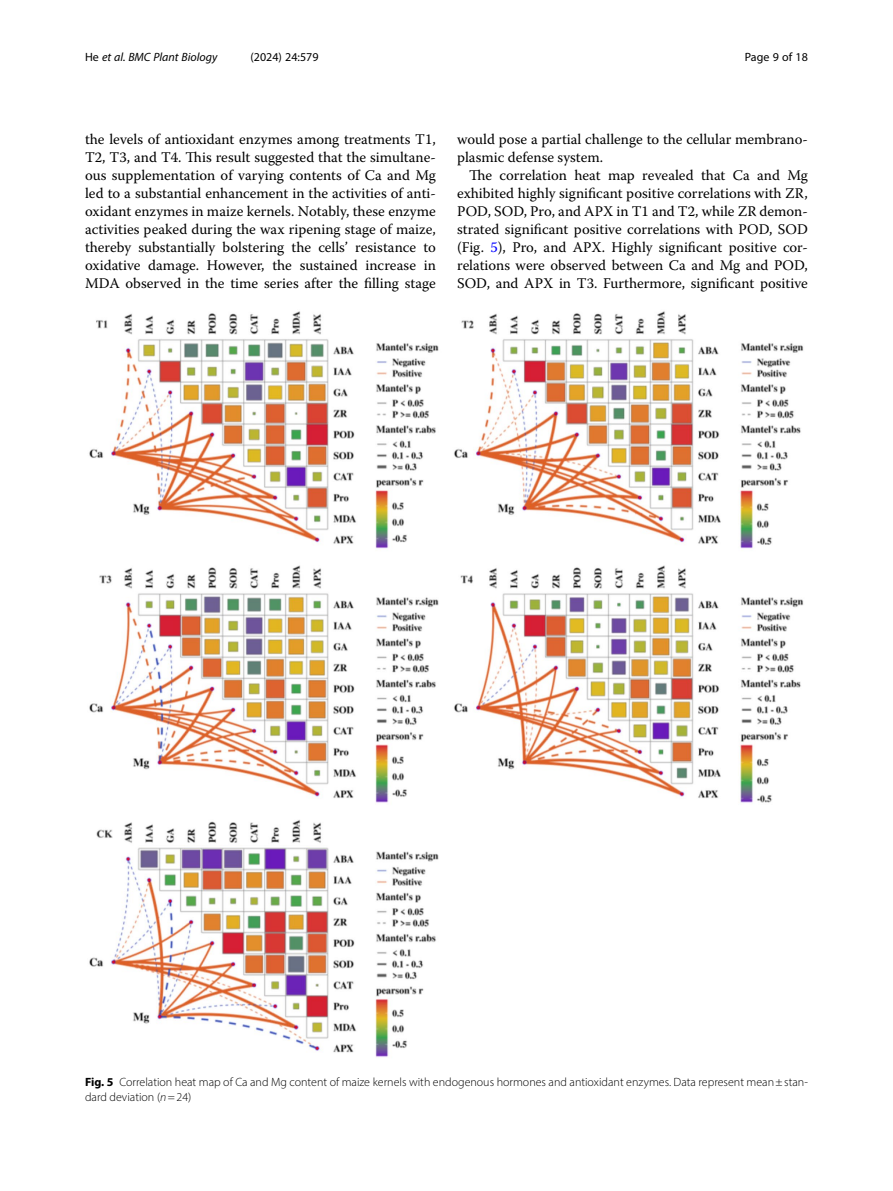
<style>
.page{position:relative;width:893px;height:1191px;background:#fff}
.page>*{position:absolute;margin:0;border:0;box-sizing:border-box;transform-origin:0 0}
.Body_Text_Indent{font:14.7px/18px "Warnock Pro";color:#000;text-align:justify}
.Figure_Caption{font:300 12px/15px "Myriad Pro";color:#000}
.t1{font:italic 12px "Myriad Pro";color:#000}
.t2{font:12px "Myriad Pro";color:#000}
.s1{font-style:normal}
.s2{color:#00f}
.s3{font-weight:700}
.s4{font-style:italic}
</style>
<div class="page">
<img style="left:89px;top:311px;width:715px;height:746px">
<p class="t1" style="left:85px;top:50px;width:134px"><span class="s1">He</span> et al. BMC Plant Biology</p>
<p class="t2" style="left:250px;top:50px;width:70px">(2024) 24:579</p>
<p class="t2" style="left:745px;top:50px;width:65px">Page 9 of 18</p>
<p class="Body_Text_Indent" style="left:85px;top:130px;width:352px">the levels of antioxidant enzymes among treatments T1, T2, T3, and T4. This result suggested that the simultane&shy;ous supplementation of varying contents of Ca and Mg led to a substantial enhancement in the activities of anti&shy;oxidant enzymes in maize kernels. Notably, these enzyme activities peaked during the wax ripening stage of maize, thereby substantially bolstering the cells’ resistance to oxidative damage. However, the sustained increase in MDA observed in the time series after the filling stage</p>
<p class="Body_Text_Indent" style="left:457px;top:130px;width:352px">would pose a partial challenge to the cellular membrano&shy;plasmic defense system.</p>
<p class="Body_Text_Indent" style="left:457px;top:166px;width:352px;text-indent:12px">The correlation heat map revealed that Ca and Mg exhibited highly significant positive correlations with ZR, POD, SOD, Pro, and APX in T1 and T2, while ZR demon&shy;strated significant positive correlations with POD, SOD (Fig. <span class="s2">5</span>), Pro, and APX. Highly significant positive cor&shy;relations were observed between Ca and Mg and POD, SOD, and APX in T3. Furthermore, significant positive</p>
<p class="Figure_Caption" style="left:85px;top:1074px;width:724px"><span class="s3">Fig. 5</span> Correlation heat map of Ca and Mg content of maize kernels with endogenous hormones and antioxidant enzymes. Data represent mean±stan&shy;dard deviation (<span class="s4">n</span>=24)</p>
</div>
